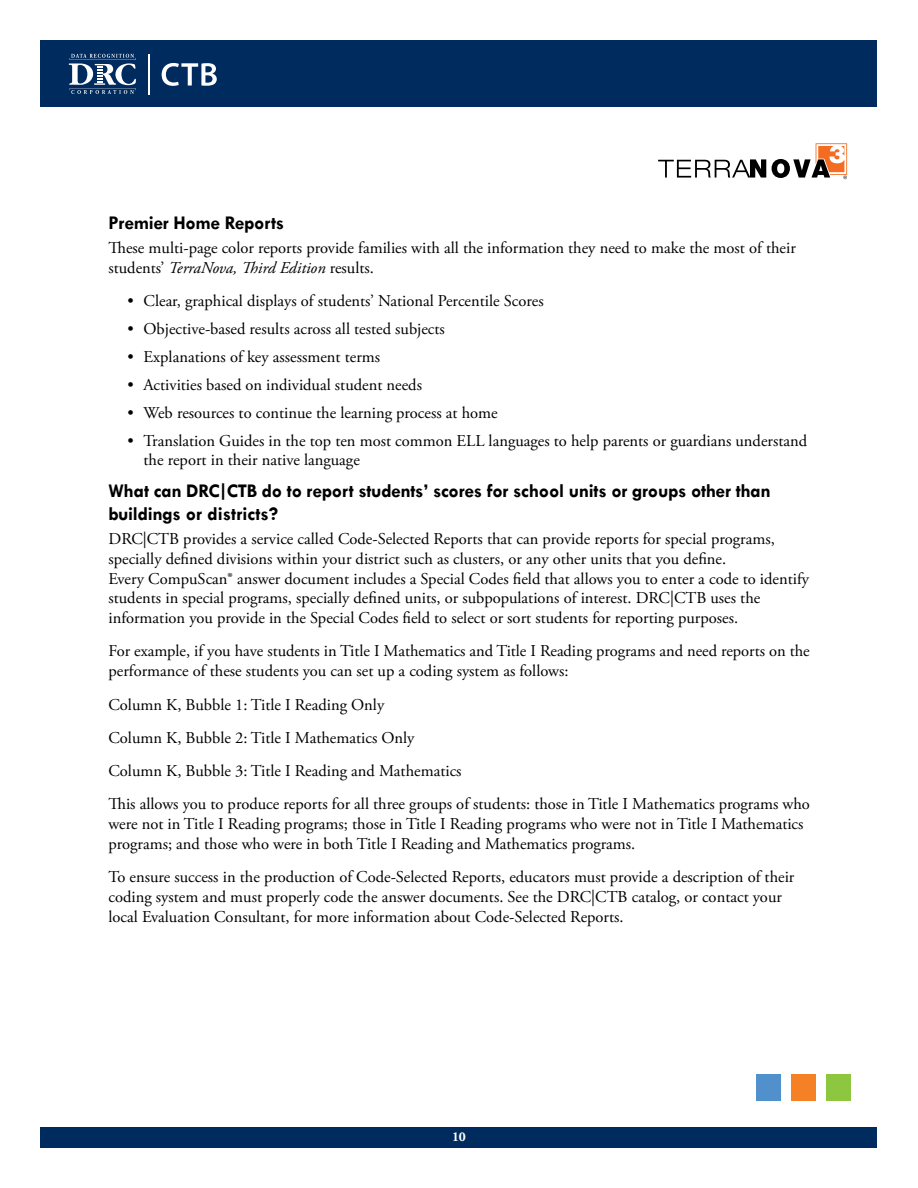
<style>
.page{position:relative;width:918px;height:1188px;background:#fff}
.page>*{position:absolute;margin:0;border:0;box-sizing:border-box;transform-origin:0 0}
.t1{font:700 19.5px/23.4px "Tw Cen";letter-spacing:-.015em;color:#000}
.t2{font:16.5px/19.8px "Adobe Garamond Pro";color:#000}
.t3{font:700 13.5px "Adobe Garamond";color:#fff}
.s1{font-style:italic}
</style>
<div class="page">
<div style="left:40px;top:1127px;width:838px;height:21px;background:#002b5f"></div>
<div style="left:826px;top:1074px;width:24px;height:27px;background:#8dc63f"></div>
<div style="left:756px;top:1074px;width:25px;height:27px;background:#5091cd"></div>
<div style="left:791px;top:1074px;width:25px;height:27px;background:#f58025"></div>
<div style="left:40px;top:40px;width:838px;height:67px;background:#002b5f"></div>
<svg style="left:162px;top:63px;width:55px;height:23px"></svg>
<svg style="left:69px;top:54px;width:67px;height:40px"></svg>
<hr style="left:148px;top:54px;width:2px;height:40px;background:#fff">
<svg style="left:658px;top:159px;width:108px;height:19px"></svg>
<svg style="left:772px;top:143px;width:75px;height:36px"></svg>
<p class="t1" style="left:108px;top:211px;width:177px">Premier Home Reports</p>
<p class="t2" style="left:108px;top:238px;width:689px">These multi-page color reports provide families with all the information they need to make the most of their students’ <span class="s1">TerraNova, Third Edition</span> results.</p>
<p class="t2" style="left:127px;top:292px;width:418px">• Clear, graphical displays of students’ National Percentile Scores</p>
<p class="t2" style="left:127px;top:319px;width:319px">• Objective-based results across all tested subjects</p>
<p class="t2" style="left:127px;top:347px;width:254px">• Explanations of key assessment terms</p>
<p class="t2" style="left:127px;top:375px;width:296px">• Activities based on individual student needs</p>
<p class="t2" style="left:127px;top:403px;width:372px">• Web resources to continue the learning process at home</p>
<p class="t2" style="left:144px;top:431px;width:665px;text-indent:-16px">• Translation Guides in the top ten most common ELL languages to help parents or guardians understand the report in their native language</p>
<p class="t1" style="left:108px;top:479px;width:664px">What can DRC|CTB do to report students’ scores for school units or groups other than buildings or districts?</p>
<p class="t2" style="left:108px;top:529px;width:702px">DRC|CTB provides a service called Code-Selected Reports that can provide reports for special programs, specially defined divisions within your district such as clusters, or any other units that you define.<br>Every CompuScan® answer document includes a Special Codes field that allows you to enter a code to identify students in special programs, specially defined units, or subpopulations of interest. DRC|CTB uses the information you provide in the Special Codes field to select or sort students for reporting purposes.</p>
<p class="t2" style="left:108px;top:642px;width:703px">For example, if you have students in Title I Mathematics and Title I Reading programs and need reports on the performance of these students you can set up a coding system as follows:</p>
<p class="t2" style="left:108px;top:688px;width:703px;line-height:33.3px">Column K, Bubble 1: Title I Reading Only<br>Column K, Bubble 2: Title I Mathematics Only<br>Column K, Bubble 3: Title I Reading and Mathematics<br>This allows you to produce reports for all three groups of students: those in Title I Mathematics programs who</p>
<p class="t2" style="left:108px;top:815px;width:697px">were not in Title I Reading programs; those in Title I Reading programs who were not in Title I Mathematics programs; and those who were in both Title I Reading and Mathematics programs.</p>
<p class="t2" style="left:108px;top:868px;width:687px">To ensure success in the production of Code-Selected Reports, educators must provide a description of their coding system and must properly code the answer documents. See the DRC|CTB catalog, or contact your local Evaluation Consultant, for more information about Code-Selected Reports.</p>
<p class="t3" style="left:452px;top:1130px;width:15px">10</p>
</div>
